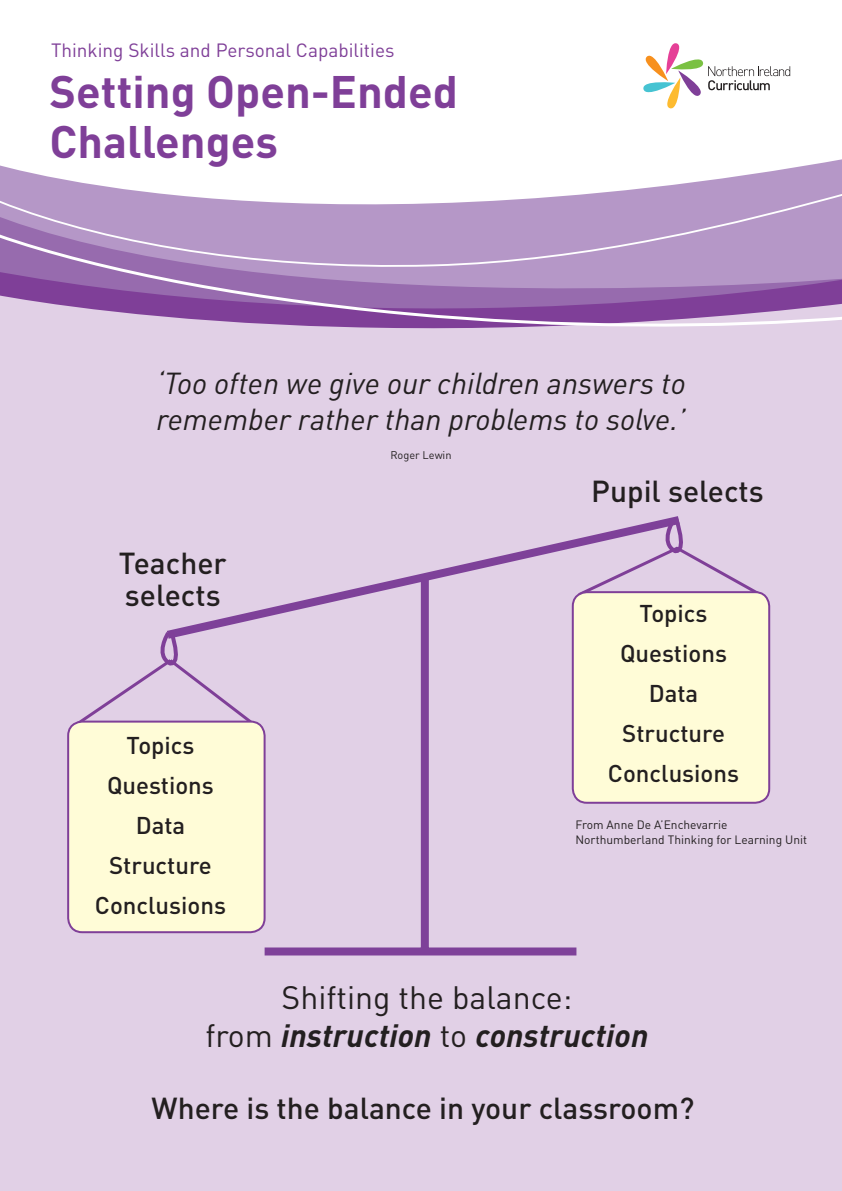
<style>
.page{position:relative;width:842px;height:1191px;background:#fff}
.page>*{position:absolute;margin:0;border:0;box-sizing:border-box;transform-origin:0 0}
.t1{font:700 45px/50px "DIN Pro";color:#7f3f98}
.t2{font:32px/38.4px "DIN Pro";color:#231f20;text-align:center}
.t3{font:italic 30px/36px "DIN Pro";color:#231f20}
.t4{font:500 30px/32px "DIN Pro";color:#231f20}
.t5{font:500 24px/40px "DIN Pro";color:#231f20;text-align:center}
.t6{font:19px "DIN Pro";color:#7f3f98}
.t7{font:12px/14.4px "DIN Pro";color:#231f20}
.t8{font:11px "DIN Pro";color:#231f20}
.s1{font-weight:700;font-style:italic}
</style>
<div class="page">
<div style="left:0;top:366px;width:842px;height:825px;background:#e1d0e6"></div>
<div style="left:0;top:353px;width:842px;height:13px;background:#e1d0e6"></div>
<div style="left:0;top:328px;width:842px;height:25px;background:#e1d0e6"></div>
<svg style="left:0;top:159px;width:842px;height:30px"></svg>
<svg style="left:0;top:189px;width:842px;height:36px"></svg>
<svg style="left:0;top:225px;width:842px;height:103px;background:#aa85bd"></svg>
<svg style="left:643px;top:43px;width:147px;height:65px"></svg>
<svg style="left:688px;top:544px;width:78px;height:53px;background:#dac6e1"></svg>
<svg style="left:70px;top:656px;width:194px;height:72px;background:#dbc8e1"></svg>
<div style="left:68px;top:722px;width:197px;height:210px;background:#fffcd7;border-radius:14px"></div>
<div style="left:67px;top:721px;width:199px;height:212px;border:2px solid #7f3f98;border-radius:14px"></div>
<div style="left:573px;top:592px;width:196px;height:211px;background:#fffcd7;border-radius:14px"></div>
<div style="left:572px;top:591px;width:198px;height:213px;border:2px solid #7f3f98;border-radius:14px"></div>
<div style="left:421px;top:578px;width:8px;height:372px;background:#7e4199"></div>
<div style="left:265px;top:948px;width:311px;height:8px;background:#7e4199"></div>
<hr style="left:158px;top:510px;width:530px;height:4px;background:#e1d0e6">
<svg style="left:154px;top:514px;width:534px;height:156px;background:#dccade"></svg>
<p class="t6" style="left:51px;top:44px;width:345px">Thinking Skills and Personal Capabilities</p>
<h1 class="t1" style="left:50px;top:72px;width:410px">Setting Open-Ended<br>Challenges</h1>
<p class="t3" style="left:156px;top:369px;width:531px">‘Too often we give our children answers to remember rather than problems to solve.’</p>
<p class="t8" style="left:390px;top:451px;width:63px">Roger Lewin</p>
<p class="t4" style="left:119px;top:551px;width:109px">Teacher selects</p>
<p class="t5" style="left:95px;top:729px;width:133px">Topics<br>Questions<br>Data<br>Structure<br>Conclusions</p>
<p class="t4" style="left:591px;top:479px;width:174px">Pupil selects</p>
<p class="t5" style="left:608px;top:596px;width:133px">Topics<br>Questions<br>Data<br>Structure<br>Conclusions</p>
<p class="t7" style="left:575px;top:819px;width:233px">From Anne De A’Enchevarrie<br>Northumberland Thinking for Learning Unit</p>
<h2 class="t2" style="left:205px;top:982px;width:445px">Shifting the balance:<br>from <span class="s1">instruction</span> to <span class="s1">construction</span></h2>
<p class="t4" style="left:152px;top:1096px;width:544px">Where is the balance in your classroom?</p>
</div>
